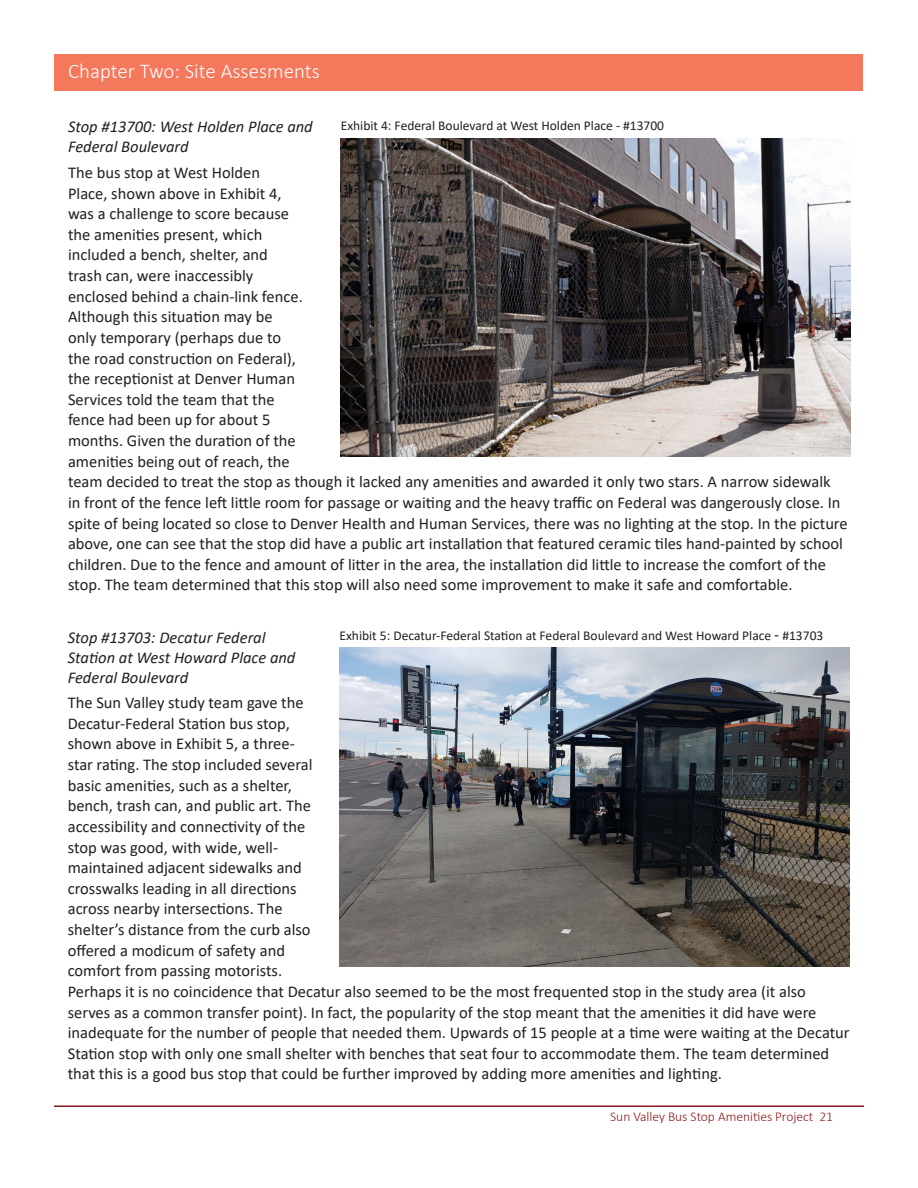
<style>
.page{position:relative;width:918px;height:1188px;background:#fff}
.page>*{position:absolute;margin:0;border:0;box-sizing:border-box;transform-origin:0 0}
.t1{font:300 21px "Calibri";color:#fff}
.Body_Text{font:16.5px/20.7px "Calibri";color:#231f20}
.t2{font:italic 16.5px/19.8px "Calibri";color:#231f20}
.Body_Text-2{font:13.5px "Calibri";color:#231f20}
.t3{font:300 13.5px "Calibri";color:#8a1b1c}
.s1{font-size:16.5px}
</style>
<div class="page">
<div style="left:55px;top:55px;width:808px;height:36px;background:#f3785c"></div>
<hr style="left:54px;top:1106px;width:810px;height:1px;background:#8a1b1c">
<img style="left:341px;top:138px;width:509px;height:319px">
<img style="left:340px;top:648px;width:509px;height:318px">
<p class="t1" style="left:68px;top:58px;width:253px">Chapter Two: Site Assesments</p>
<p class="t2" style="left:68px;top:116px;width:246px">Stop #13700: West Holden Place and<br>Federal Boulevard</p>
<p class="Body_Text" style="left:68px;top:162px;width:781px">The bus stop at West Holden<br>Place, shown above in Exhibit 4,<br>was a challenge to score because<br>the amenities present, which<br>included a bench, shelter, and<br>trash can, were inaccessibly<br>enclosed behind a chain-link fence.<br>Although this situation may be<br>only temporary (perhaps due to<br>the road construction on Federal),<br>the receptionist at Denver Human<br>Services told the team that the<br>fence had been up for about 5<br>months. Given the duration of the<br>amenities being out of reach, the<br>team decided to treat the stop as though it lacked any amenities and awarded it only two stars. A narrow sidewalk<br>in front of the fence left little room for passage or waiting and the heavy traffic on Federal was dangerously close. In spite of being located so close to Denver Health and Human Services, there was no lighting at the stop. In the picture above, one can see that the stop did have a public art installation that featured ceramic tiles hand-painted by school children. Due to the fence and amount of litter in the area, the installation did little to increase the comfort of the stop. The team determined that this stop will also need some improvement to make it safe and comfortable.</p>
<p class="Body_Text-2" style="left:341px;top:116px;width:325px">Exhibit 4: Federal Boulevard at West Holden Place - #13700</p>
<p class="Body_Text-2" style="left:340px;top:626px;width:485px">Exhibit 5: Decatur-Federal Station at Federal Boulevard and West Howard Place <span class="s1">-</span> #13703</p>
<p class="t2" style="left:68px;top:627px;width:229px">Stop #13703: Decatur Federal<br>Station at West Howard Place and<br>Federal Boulevard</p>
<p class="Body_Text" style="left:68px;top:692px;width:783px">The Sun Valley study team gave the<br>Decatur-Federal Station bus stop,<br>shown above in Exhibit 5, a three-<br>star rating. The stop included several<br>basic amenities, such as a shelter,<br>bench, trash can, and public art. The<br>accessibility and connectivity of the<br>stop was good, with wide, well-<br>maintained adjacent sidewalks and<br>crosswalks leading in all directions<br>across nearby intersections. The<br>shelter’s distance from the curb also<br>offered a modicum of safety and<br>comfort from passing motorists.<br>Perhaps it is no coincidence that Decatur also seemed to be the most frequented stop in the study area (it also serves as a common transfer point). In fact, the popularity of the stop meant that the amenities it did have were inadequate for the number of people that needed them. Upwards of 15 people at a time were waiting at the Decatur Station stop with only one small shelter with benches that seat four to accommodate them. The team determined that this is a good bus stop that could be further improved by adding more amenities and lighting.</p>
<p class="t3" style="left:610px;top:1109px;width:224px">Sun Valley Bus Stop Amenities Project 21</p>
</div>
